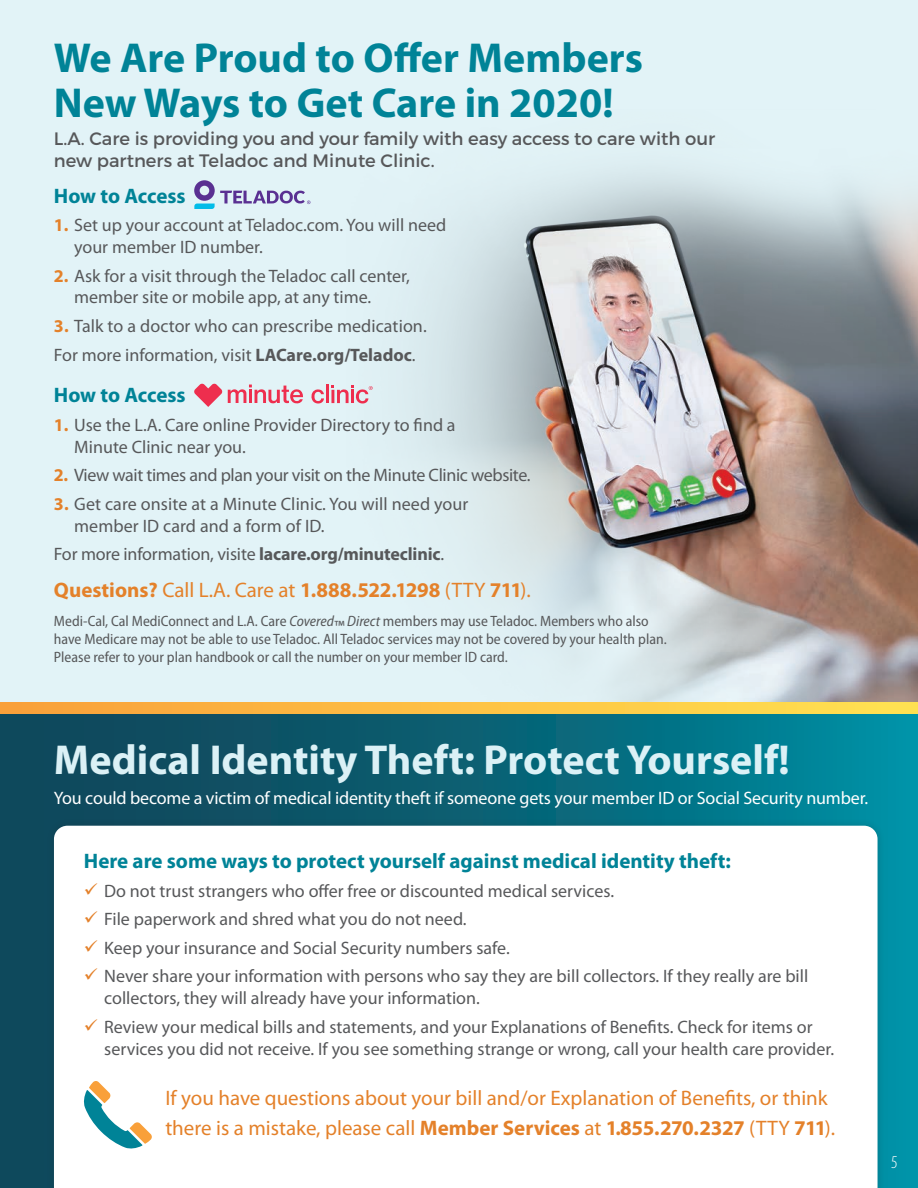
<style>
.page{position:relative;width:918px;height:1188px;background:#fff}
.page>*{position:absolute;margin:0;border:0;box-sizing:border-box;transform-origin:0 0}
.t1{font:700 42px/45px "Myriad Pro";color:#008397}
.t2{font:700 42px "Myriad Pro";color:#dbf1f6}
.t3{font:21px/30px "Myriad Pro";color:#e4812a}
.t4{font:700 21px "Myriad Pro";color:#008397}
.t5{font:700 21px "Myriad Pro";color:#e4812a}
.t6{font:18px/28.5px "Myriad Pro";color:#57585a}
.t7{font:18px/21.8px "Montserrat";color:#57585a}
.t8{font:18px "Myriad Pro";letter-spacing:-.01em;color:#fff}
.t9{font:18px "Myriad Pro";letter-spacing:-.02em;color:#57585a}
.t10{font:300 condensed 18px "Myriad Pro";color:#fff}
.t11{font:semi-condensed 15px/18px "Myriad Pro";color:#57585a}
.s1{font-weight:700;color:#e4812a}
.s2{font-weight:700}
.s3{font-weight:400}
.s4{font-style:italic}
.s5{font-style:italic;font-size:18px}
</style>
<div class="page">
<div style="left:0;top:0;width:918px;height:719px;background:#e2f3f7"></div>
<img style="left:310px;top:173px;width:608px;height:529px">
<div style="left:0;top:708px;width:918px;height:480px;background:linear-gradient(to right,#123e51,#008a9e)"></div>
<div style="left:46px;top:818px;width:840px;height:370px;background:#231f20;opacity:.2"></div>
<svg style="left:54px;top:826px;width:823px;height:362px"></svg>
<svg style="left:83px;top:1081px;width:69px;height:68px"></svg>
<svg style="left:194px;top:180px;width:116px;height:29px"></svg>
<svg style="left:194px;top:383px;width:109px;height:24px"></svg>
<svg style="left:311px;top:389px;width:13px;height:14px"></svg>
<hr style="left:326px;top:385px;width:3px;height:18px;background:#ee2e4e">
<svg style="left:331px;top:385px;width:42px;height:18px"></svg>
<svg style="left:0;top:702px;width:918px;height:11px;background:#fcc145"></svg>
<svg style="left:85px;top:883px;width:12px;height:12px"></svg>
<svg style="left:85px;top:911px;width:12px;height:12px"></svg>
<svg style="left:85px;top:940px;width:12px;height:12px"></svg>
<svg style="left:85px;top:968px;width:12px;height:12px"></svg>
<svg style="left:85px;top:1019px;width:12px;height:11px"></svg>
<h2 class="t1" style="left:54px;top:34px;width:591px">We Are Proud to Offer Members<br>New Ways to Get Care in 2020!</h2>
<p class="t7" style="left:54px;top:128px;width:663px">L.A. Care is providing you and your family with easy access to care with our new partners at Teladoc and Minute Clinic.</p>
<h3 class="t4" style="left:54px;top:182px;width:133px">How to Access</h3>
<p class="t6" style="left:74px;top:214px;width:374px;line-height:21.8px;text-indent:-20px"><span class="s1">1.</span> Set up your account at Teladoc.com. You will need your member ID number.</p>
<p class="t6" style="left:74px;top:265px;width:337px;line-height:21.8px;text-indent:-20px"><span class="s1">2.</span> Ask for a visit through the Teladoc call center, member site or mobile app, at any time.</p>
<p class="t6" style="left:54px;top:311px;width:374px"><span class="s1">3.</span> Talk to a doctor who can prescribe medication.</p>
<p class="t6" style="left:54px;top:340px;width:363px">For more information, visit <span class="s2">LACare.org/Teladoc</span>.</p>
<h3 class="t4" style="left:54px;top:382px;width:133px">How to Access</h3>
<p class="t6" style="left:74px;top:414px;width:383px;line-height:21.8px;text-indent:-20px"><span class="s1">1.</span> Use the L.A. Care online Provider Directory to find a<br>Minute Clinic near you.</p>
<p class="t9" style="left:54px;top:464px;width:478px"><span class="s1">2.</span> View wait times and plan your visit on the Minute Clinic website.</p>
<p class="t6" style="left:74px;top:493px;width:396px;line-height:21.8px;text-indent:-20px"><span class="s1">3.</span> Get care onsite at a Minute Clinic. You will need your member ID card and a form of ID.</p>
<p class="t6" style="left:54px;top:539px;width:392px">For more information, visite <span class="s2">lacare.org/minuteclinic</span>.</p>
<p class="t5" style="left:54px;top:576px;width:478px">Questions? <span class="s3">Call L.A. Care at</span> 1.888.522.1298 <span class="s3">(TTY</span> 711<span class="s3">).</span></p>
<p class="t11" style="left:54px;top:612px;width:614px">Medi-Cal, Cal MediConnect and L.A. Care <span class="s4">Covered</span><span class="s5">™</span> <span class="s4">Direct</span> members may use Teladoc. Members who also have Medicare may not be able to use Teladoc. All Teladoc services may not be covered by your health plan.<br>Please refer to your plan handbook or call the number on your member ID card.</p>
<h2 class="t2" style="left:54px;top:733px;width:737px">Medical Identity Theft: Protect Yourself!</h2>
<p class="t8" style="left:54px;top:786px;width:816px">You could become a victim of medical identity theft if someone gets your member ID or Social Security number.</p>
<h3 class="t4" style="left:84px;top:848px;width:648px">Here are some ways to protect yourself against medical identity theft:</h3>
<p class="t6" style="left:104px;top:876px;width:706px">Do not trust strangers who offer free or discounted medical services.<br>File paperwork and shred what you do not need.<br>Keep your insurance and Social Security numbers safe.<br>Never share your information with persons who say they are bill collectors. If they really are bill</p>
<p class="t6" style="left:104px;top:984px;width:710px">collectors, they will already have your information.<br>Review your medical bills and statements, and your Explanations of Benefits. Check for items or</p>
<p class="t6" style="left:104px;top:1035px;width:731px">services you did not receive. If you see something strange or wrong, call your health care provider.</p>
<p class="t3" style="left:165px;top:1083px;width:671px">If you have questions about your bill and/or Explanation of Benefits, or think there is a mistake, please call <span class="s2">Member Services</span> at <span class="s2">1.855.270.2327</span> (TTY <span class="s2">711</span>).</p>
<p class="t10" style="left:891px;top:1152px;width:8px">5</p>
</div>
